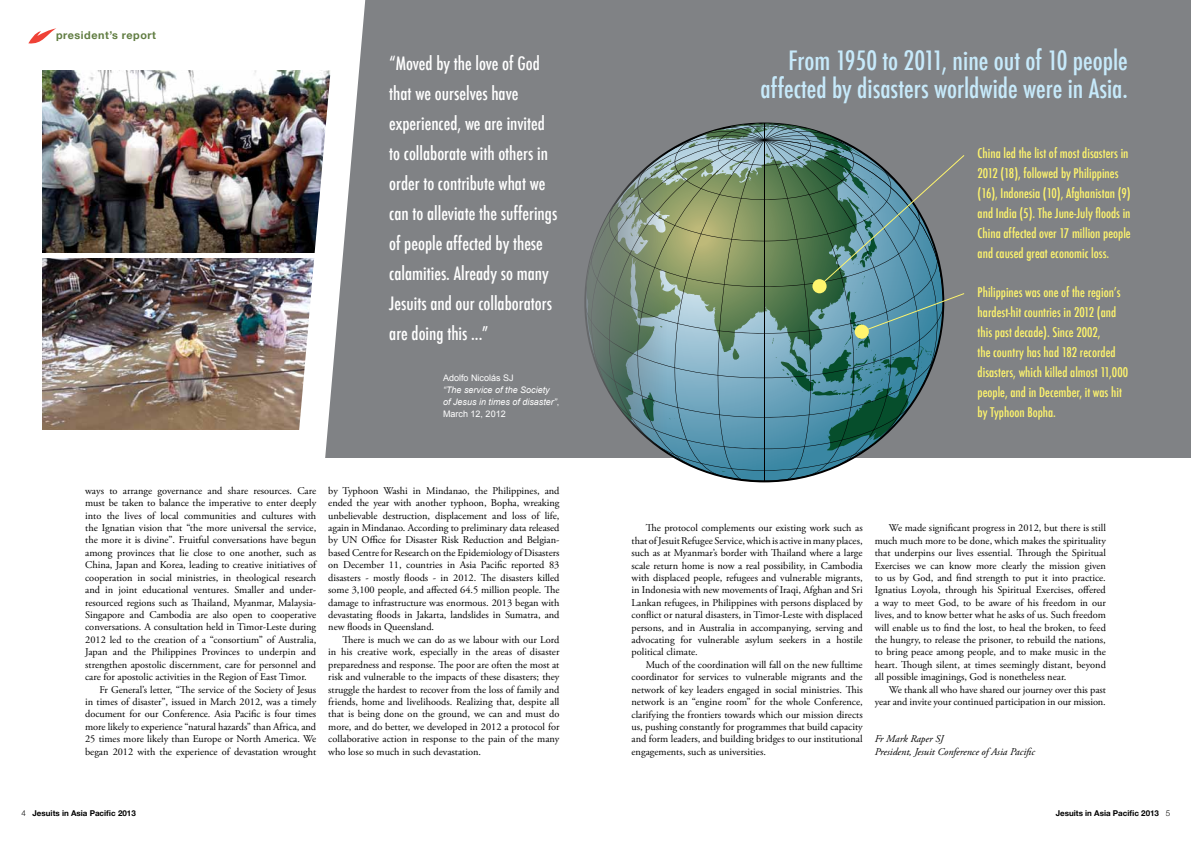
<style>
.page{position:relative;width:1191px;height:842px;background:#fff}
.page>*{position:absolute;margin:0;border:0;box-sizing:border-box;transform-origin:0 0}
.t1{font:500 condensed 26px/28px "Futura";color:#c7eafb;text-align:right}
.t2{font:500 condensed 18px/30px "Futura";color:#fff}
.t3{font:500 condensed 13px/20px "Futura";color:#fff56d}
.t4{font:700 10.8px "Helvetica Neue";letter-spacing:.05em;color:#617d42}
.t5{font:10.4px/12.4px "Adobe Garamond Pro";letter-spacing:-.015em;color:#000;text-align:justify}
.t6{font:italic 10.4px/12.4px "Adobe Garamond Pro";color:#000}
.t7{font:italic 9px/12px "Arial";color:#fff}
.t8{font:9px "Arial";color:#fff}
.t9{font:700 8px "Helvetica Neue";color:#000}
.s1{font-style:normal}
.s2{font-weight:300}
</style>
<div class="page">
<div style="left:325px;top:0;width:866px;height:458px;background:#808285"></div>
<img style="left:43px;top:258px;width:220px;height:171px">
<svg style="left:28px;top:28px;width:28px;height:16px"></svg>
<img style="left:43px;top:71px;width:220px;height:181px">
<img style="left:263px;top:0;width:102px;height:458px">
<svg style="left:585px;top:123px;width:379px;height:358px"></svg>
<p class="t4" style="left:56px;top:25px;width:101px">president’s report</p>
<p class="t2" style="left:389px;top:49px;width:170px">“Moved by the love of God that we ourselves have experienced, we are invited to collaborate with others in order to contribute what we can to alleviate the sufferings of people affected by these calamities. Already so many<br>Jesuits and our collaborators are doing this ...”</p>
<p class="t8" style="left:443px;top:372px;width:72px">Adolfo Nicolás SJ</p>
<p class="t7" style="left:443px;top:384px;width:118px">“The service of the Society<br>of Jesus in times of disaster”<span class="s1">,<br>March 12, 2012</span></p>
<p class="t5" style="left:85px;top:485px;width:234px">ways to arrange governance and share resources. Care must be taken to balance the imperative to enter deeply into the lives of local communities and cultures with the Ignatian vision that “the more universal the service, the more it is divine”. Fruitful conversations have begun among provinces that lie close to one another, such as China, Japan and Korea, leading to creative initiatives of cooperation in social ministries, in theological research and in joint educational ventures. Smaller and under&shy;resourced regions such as Thailand, Myanmar, Malaysia-Singapore and Cambodia are also open to cooperative conversations. A consultation held in Timor-Leste during 2012 led to the creation of a “consortium” of Australia, Japan and the Philippines Provinces to underpin and strengthen apostolic discernment, care for personnel and care for apostolic activities in the Region of East Timor.</p>
<p class="t5" style="left:85px;top:683px;width:233px;text-indent:14px">Fr General’s letter, “The service of the Society of Jesus in times of disaster”, issued in March 2012, was a timely document for our Conference. Asia Pacific is four times more likely to experience “natural hazards” than Africa, and 25 times more likely than Europe or North America. We began 2012 with the experience of devastation wrought</p>
<p class="t5" style="left:328px;top:485px;width:233px">by Typhoon Washi in Mindanao, the Philippines, and ended the year with another typhoon, Bopha, wreaking unbelievable destruction, displacement and loss of life, again in Mindanao. According to preliminary data released by UN Office for Disaster Risk Reduction and Belgian&shy;based Centre for Research on the Epidemiology of Disasters on December 11, countries in Asia Pacific reported 83 disasters - mostly floods - in 2012. The disasters killed some 3,100 people, and affected 64.5 million people. The damage to infrastructure was enormous. 2013 began with devastating floods in Jakarta, landslides in Sumatra, and new floods in Queensland.</p>
<p class="t5" style="left:328px;top:634px;width:233px;text-indent:14px">There is much we can do as we labour with our Lord in his creative work, especially in the areas of disaster preparedness and response. The poor are often the most at risk and vulnerable to the impacts of these disasters; they struggle the hardest to recover from the loss of family and friends, home and livelihoods. Realizing that, despite all that is being done on the ground, we can and must do more, and do better, we developed in 2012 a protocol for collaborative action in response to the pain of the many who lose so much in such devastation.</p>
<h1 class="t1" style="left:760px;top:46px;width:369px">From 1950 to 2011, nine out of 10 people affected by disasters worldwide were in Asia.</h1>
<p class="t3" style="left:977px;top:143px;width:155px">China led the list of most disasters in 2012 (18), followed by Philippines (16), Indonesia (10), Afghanistan (9) and India (5). The June-July floods in China affected over 17 million people and caused great economic loss.</p>
<p class="t3" style="left:977px;top:282px;width:152px">Philippines was one of the region’s hardest-hit countries in 2012 (and this past decade). Since 2002,<br>the country has had 182 recorded disasters, which killed almost 11,000 people, and in December, it was hit by Typhoon Bopha.</p>
<p class="t5" style="left:631px;top:522px;width:233px;text-indent:14px">The protocol complements our existing work such as that of Jesuit Refugee Service, which is active in many places, such as at Myanmar’s border with Thailand where a large scale return home is now a real possibility, in Cambodia with displaced people, refugees and vulnerable migrants, in Indonesia with new movements of Iraqi, Afghan and Sri Lankan refugees, in Philippines with persons displaced by conflict or natural disasters, in Timor-Leste with displaced persons, and in Australia in accompanying, serving and advocating for vulnerable asylum seekers in a hostile political climate.</p>
<p class="t5" style="left:631px;top:659px;width:233px;text-indent:14px">Much of the coordination will fall on the new fulltime coordinator for services to vulnerable migrants and the network of key leaders engaged in social ministries. This network is an “engine room” for the whole Conference, clarifying the frontiers towards which our mission directs us, pushing constantly for programmes that build capacity and form leaders, and building bridges to our institutional engagements, such as universities.</p>
<p class="t5" style="left:874px;top:522px;width:233px;text-indent:14px">We made significant progress in 2012, but there is still much much more to be done, which makes the spirituality that underpins our lives essential. Through the Spiritual Exercises we can know more clearly the mission given to us by God, and find strength to put it into practice.<br>Ignatius Loyola, through his Spiritual Exercises, offered a way to meet God, to be aware of his freedom in our lives, and to know better what he asks of us. Such freedom will enable us to find the lost, to heal the broken, to feed the hungry, to release the prisoner, to rebuild the nations, to bring peace among people, and to make music in the heart. Though silent, at times seemingly distant, beyond all possible imaginings, God is nonetheless near.</p>
<p class="t5" style="left:874px;top:684px;width:233px;text-align:right">We thank all who have shared our journey over this past year and invite your continued participation in our mission.</p>
<p class="t6" style="left:874px;top:733px;width:162px">Fr Mark Raper SJ<br>President, Jesuit Conference of Asia Pacific</p>
<p class="t9" style="left:21px;top:806px;width:116px"><span class="s2">4</span> Jesuits in Asia Pacific 2013</p>
<p class="t9" style="left:1055px;top:806px;width:116px">Jesuits in Asia Pacific 2013 <span class="s2">5</span></p>
</div>
